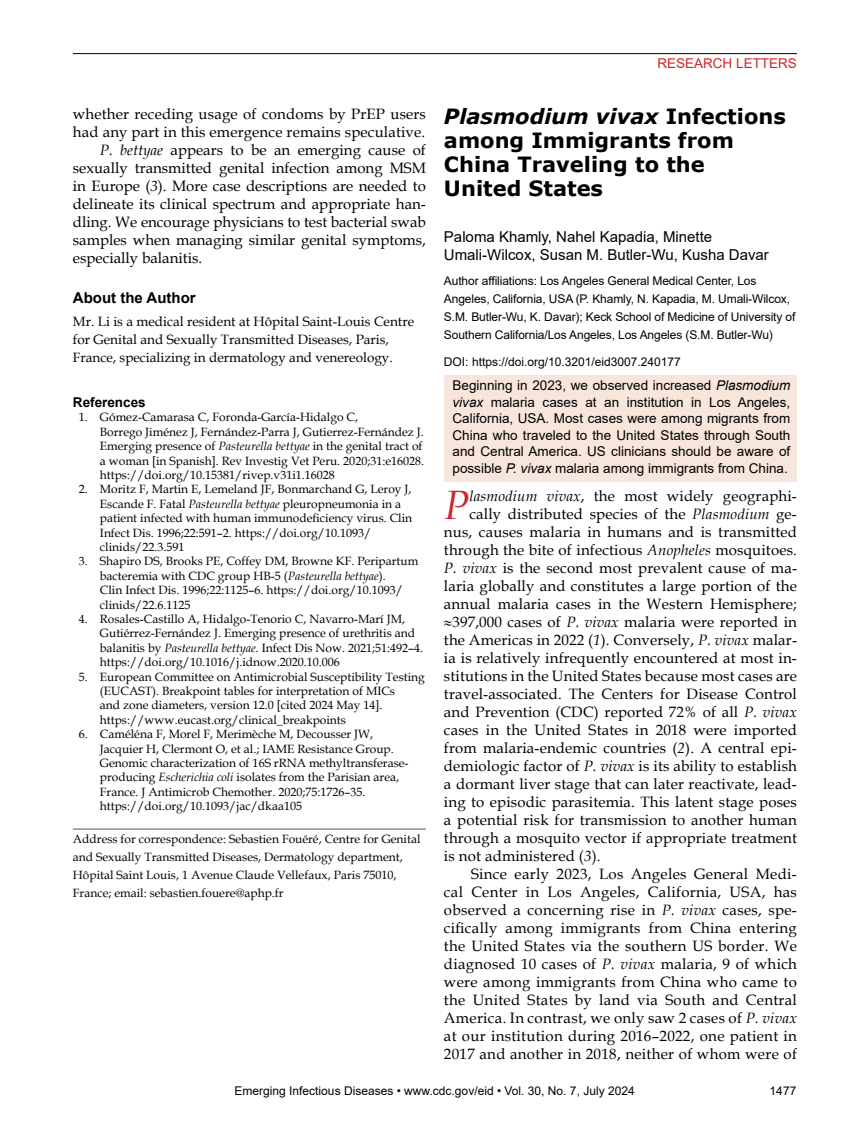
<style>
.page{position:relative;width:851px;height:1134px;background:#fff}
.page>*{position:absolute;margin:0;border:0;box-sizing:border-box;transform-origin:0 0}
.t1{font:italic 41.1px "Book Antiqua";color:#d2232a}
.t2{font:700 21px/24px "Verdana";color:#000}
.t3{font:15px "Book Antiqua";letter-spacing:.01em;color:#000}
.t4{font:15px/18px "Arial";color:#000}
.t5{font:700 15px "Arial";color:#000}
.t6{font:13.5px/16.5px "Arial";color:#000;text-align:justify}
.t7{font:13.5px/18px "Book Antiqua";color:#000}
.t8{font:13.5px "Arial";color:#d2232a}
.t9{font:700 13.5px "Arial";color:#000}
.t10{font:12px/14.4px "Book Antiqua";color:#000}
.t11{font:12px/18px "Arial";letter-spacing:-.01em;color:#000}
.s1{font-style:italic}
</style>
<div class="page">
<hr style="left:73px;top:53px;width:723px;height:1px;background:#000">
<hr style="left:73px;top:829px;width:353px;height:1px;background:#636466">
<div style="left:444px;top:375px;width:352px;height:107px;background:#f8e5dc"></div>
<p class="t8" style="left:657px;top:54px;width:141px">RESEARCH LETTERS</p>
<p class="t3" style="left:73px;top:103px;width:354px">whether receding usage of condoms by PrEP users</p>
<p class="t3" style="left:73px;top:121px;width:354px">had any part in this emergence remains speculative.</p>
<p class="t3" style="left:100px;top:139px;width:327px"><span class="s1">P. bettyae</span> appears to be an emerging cause of</p>
<p class="t3" style="left:73px;top:157px;width:354px">sexually transmitted genital infection among MSM</p>
<p class="t3" style="left:73px;top:175px;width:354px">in Europe (<span class="s1">3</span>). More case descriptions are needed to</p>
<p class="t3" style="left:73px;top:193px;width:354px">delineate its clinical spectrum and appropriate han-</p>
<p class="t3" style="left:73px;top:211px;width:354px">dling. We encourage physicians to test bacterial swab</p>
<p class="t3" style="left:73px;top:229px;width:354px">samples when managing similar genital symptoms,</p>
<p class="t3" style="left:73px;top:247px;width:131px">especially balanitis.</p>
<p class="t5" style="left:73px;top:288px;width:124px">About the Author</p>
<p class="t7" style="left:73px;top:312px;width:342px">Mr. Li is a medical resident at Hôpital Saint-Louis Centre for Genital and Sexually Transmitted Diseases, Paris,<br>France, specializing in dermatology and venereology.</p>
<p class="t9" style="left:73px;top:393px;width:74px">References</p>
<p class="t10" style="left:100px;top:410px;width:325px;text-indent:-21px">1. Gómez-Camarasa C, Foronda-García-Hidalgo C,<br>Borrego Jiménez J, Fernández-Parra J, Gutierrez-Fernández J.<br>Emerging presence of <span class="s1">Pasteurella bettyae</span> in the genital tract of a woman [in Spanish]. Rev Investig Vet Peru. 2020;31:e16028. https://doi.org/10.15381/rivep.v31i1.16028</p>
<p class="t10" style="left:100px;top:482px;width:314px;text-indent:-21px">2. Moritz F, Martin E, Lemeland JF, Bonmarchand G, Leroy J, Escande F. Fatal <span class="s1">Pasteurella bettyae</span> pleuropneumonia in a patient infected with human immunodeficiency virus. Clin Infect Dis. 1996;22:591–2. https://doi.org/10.1093/ clinids/22.3.591</p>
<p class="t10" style="left:100px;top:554px;width:320px;text-indent:-21px">3. Shapiro DS, Brooks PE, Coffey DM, Browne KF. Peripartum bacteremia with CDC group HB-5 (<span class="s1">Pasteurella bettyae</span>).<br>Clin Infect Dis. 1996;22:1125–6. https://doi.org/10.1093/ clinids/22.6.1125</p>
<p class="t10" style="left:100px;top:611px;width:325px;text-indent:-21px">4. Rosales-Castillo A, Hidalgo-Tenorio C, Navarro-Marí JM, Gutiérrez-Fernández J. Emerging presence of urethritis and balanitis by <span class="s1">Pasteurella bettyae.</span> Infect Dis Now. 2021;51:492–4. https://doi.org/10.1016/j.idnow.2020.10.006</p>
<p class="t10" style="left:100px;top:669px;width:326px;text-indent:-21px">5. European Committee on Antimicrobial Susceptibility Testing (EUCAST). Breakpoint tables for interpretation of MICs<br>and zone diameters, version 12.0 [cited 2024 May 14]. https://www.eucast.org/clinical_breakpoints</p>
<p class="t10" style="left:100px;top:727px;width:310px;text-indent:-21px">6. Caméléna F, Morel F, Merimèche M, Decousser JW, Jacquier H, Clermont O, et al.; IAME Resistance Group.<br>Genomic characterization of 16S rRNA methyltransferase&shy;producing <span class="s1">Escherichia coli</span> isolates from the Parisian area, France. J Antimicrob Chemother. 2020;75:1726–35. https://doi.org/10.1093/jac/dkaa105</p>
<p class="t10" style="left:73px;top:830px;width:349px;line-height:18px">Address for correspondence: Sebastien Fouéré, Centre for Genital and Sexually Transmitted Diseases, Dermatology department, Hôpital Saint Louis, 1 Avenue Claude Vellefaux, Paris 75010, France; email: sebastien.fouere@aphp.fr</p>
<h2 class="t2" style="left:444px;top:104px;width:343px"><span class="s1">Plasmodium vivax</span> Infections among Immigrants from<br>China Traveling to the<br>United States</h2>
<p class="t4" style="left:444px;top:228px;width:326px">Paloma Khamly, Nahel Kapadia, Minette<br>Umali-Wilcox, Susan M. Butler-Wu, Kusha Davar</p>
<p class="t11" style="left:444px;top:272px;width:353px">Author affiliations: Los Angeles General Medical Center, Los Angeles, California, USA (P. Khamly, N. Kapadia, M. Umali-Wilcox, S.M. Butler-Wu, K. Davar); Keck School of Medicine of University of Southern California/Los Angeles, Los Angeles (S.M. Butler-Wu)</p>
<p class="t11" style="left:444px;top:353px;width:238px">DOI: https://doi.org/10.3201/eid3007.240177</p>
<p class="t6" style="left:452px;top:377px;width:339px">Beginning in 2023, we observed increased <span class="s1">Plasmodium vivax</span> malaria cases at an institution in Los Angeles, California, USA. Most cases were among migrants from China who traveled to the United States through South and Central America. US clinicians should be aware of possible <span class="s1">P. vivax</span> malaria among immigrants from China.</p>
<h1 class="t1" style="left:444px;top:476px;width:27px">P</h1>
<p class="t3" style="left:469px;top:486px;width:329px"><span class="s1">lasmodium vivax</span>, the most widely geographi-</p>
<p class="t3" style="left:469px;top:504px;width:329px">cally distributed species of the <span class="s1">Plasmodium</span> ge-</p>
<p class="t3" style="left:444px;top:522px;width:354px">nus, causes malaria in humans and is transmitted</p>
<p class="t3" style="left:444px;top:540px;width:354px">through the bite of infectious <span class="s1">Anopheles</span> mosquitoes.</p>
<p class="t3" style="left:444px;top:558px;width:354px"><span class="s1">P. vivax</span> is the second most prevalent cause of ma-</p>
<p class="t3" style="left:444px;top:576px;width:354px">laria globally and constitutes a large portion of the</p>
<p class="t3" style="left:444px;top:594px;width:354px">annual malaria cases in the Western Hemisphere;</p>
<p class="t3" style="left:444px;top:612px;width:354px">≈397,000 cases of <span class="s1">P. vivax</span> malaria were reported in</p>
<p class="t3" style="left:444px;top:630px;width:354px">the Americas in 2022 (<span class="s1">1</span>). Conversely, <span class="s1">P. vivax</span> malar-</p>
<p class="t3" style="left:444px;top:648px;width:354px">ia is relatively infrequently encountered at most in-</p>
<p class="t3" style="left:444px;top:666px;width:354px">stitutions in the United States because most cases are</p>
<p class="t3" style="left:444px;top:684px;width:354px">travel-associated. The Centers for Disease Control</p>
<p class="t3" style="left:444px;top:702px;width:354px">and Prevention (CDC) reported 72% of all <span class="s1">P. vivax</span></p>
<p class="t3" style="left:444px;top:720px;width:354px">cases in the United States in 2018 were imported</p>
<p class="t3" style="left:444px;top:738px;width:354px">from malaria-endemic countries (<span class="s1">2</span>). A central epi-</p>
<p class="t3" style="left:444px;top:756px;width:354px">demiologic factor of <span class="s1">P. vivax</span> is its ability to establish</p>
<p class="t3" style="left:444px;top:774px;width:354px">a dormant liver stage that can later reactivate, lead-</p>
<p class="t3" style="left:444px;top:792px;width:354px">ing to episodic parasitemia. This latent stage poses</p>
<p class="t3" style="left:444px;top:810px;width:354px">a potential risk for transmission to another human</p>
<p class="t3" style="left:444px;top:828px;width:354px">through a mosquito vector if appropriate treatment</p>
<p class="t3" style="left:444px;top:846px;width:158px">is not administered (<span class="s1">3</span>).</p>
<p class="t3" style="left:471px;top:864px;width:327px">Since early 2023, Los Angeles General Medi-</p>
<p class="t3" style="left:444px;top:882px;width:354px">cal Center in Los Angeles, California, USA, has</p>
<p class="t3" style="left:444px;top:900px;width:354px">observed a concerning rise in <span class="s1">P. vivax</span> cases, spe-</p>
<p class="t3" style="left:444px;top:918px;width:354px">cifically among immigrants from China entering</p>
<p class="t3" style="left:444px;top:936px;width:354px">the United States via the southern US border. We</p>
<p class="t3" style="left:444px;top:954px;width:354px">diagnosed 10 cases of <span class="s1">P. vivax</span> malaria, 9 of which</p>
<p class="t3" style="left:444px;top:972px;width:354px">were among immigrants from China who came to</p>
<p class="t3" style="left:444px;top:990px;width:354px">the United States by land via South and Central</p>
<p class="t3" style="left:444px;top:1008px;width:354px">America. In contrast, we only saw 2 cases of <span class="s1">P. vivax</span></p>
<p class="t3" style="left:444px;top:1026px;width:354px">at our institution during 2016–2022, one patient in</p>
<p class="t3" style="left:444px;top:1044px;width:354px">2017 and another in 2018, neither of whom were of</p>
<p class="t11" style="left:234px;top:1082px;width:401px">Emerging Infectious Diseases • www.cdc.gov/eid • Vol. 30, No. 7, July 2024</p>
<p class="t11" style="left:769px;top:1082px;width:28px">1477</p>
</div>
